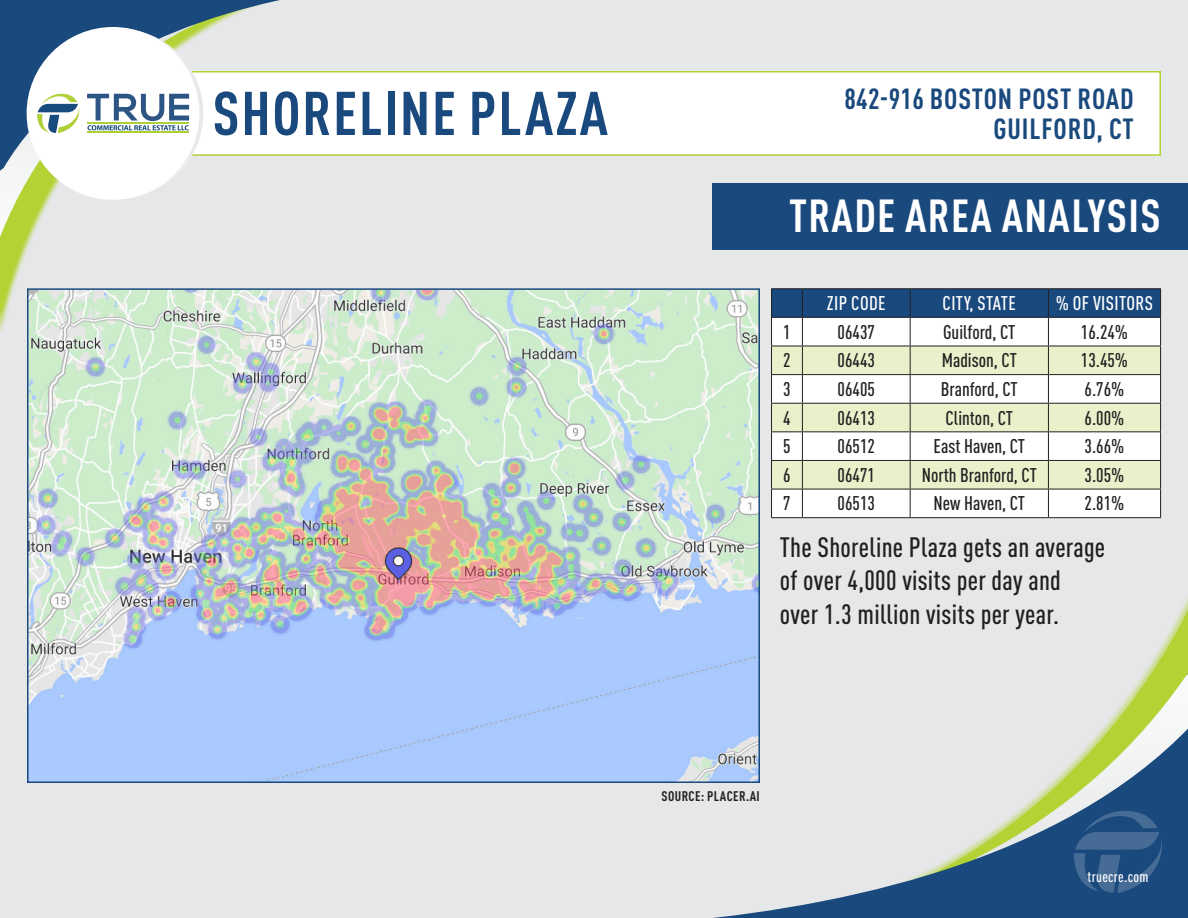
<style>
.page{position:relative;width:1188px;height:918px;background:#e6e7e9}
.page>*{position:absolute;margin:0;border:0;box-sizing:border-box;transform-origin:0 0}
.t1{font:700 condensed 60.6px "DIN Pro";letter-spacing:.03em;color:#19497d}
.t2{font:700 condensed 45.6px "DIN Pro";letter-spacing:.03em;color:#fff}
.t3{font:700 condensed 28.8px/30px "DIN Pro";letter-spacing:.025em;color:#19497d;text-align:right}
.t4{font:500 condensed 27.6px/33.2px "DIN Pro";letter-spacing:.01em;color:#231f20}
.t5{font:500 condensed 19.5px "DIN Pro";color:#231f20}
.t6{font:500 condensed 19.5px "DIN Pro";letter-spacing:.02em;color:#fff}
.t7{font:500 condensed 15px "DIN Pro";letter-spacing:.02em;color:#fff}
.t8{font:700 condensed 13.8px "DIN Pro";letter-spacing:.03em;color:#231f20}
</style>
<div class="page">
<svg style="left:869px;top:427px;width:319px;height:221px"></svg>
<svg style="left:713px;top:648px;width:475px;height:270px"></svg>
<svg style="left:0;top:237px;width:33px;height:91px"></svg>
<svg style="left:0;top:173px;width:60px;height:64px"></svg>
<svg style="left:0;top:0;width:280px;height:173px;fill:#19497d"></svg>
<svg style="left:1074px;top:810px;width:89px;height:83px;background:#2c5887"></svg>
<div style="left:186px;top:71px;width:975px;height:85px;background:#fff;border:2px solid #b3d234"></div>
<div style="left:27px;top:27px;width:172px;height:173px;background:#fff;border-radius:50%"></div>
<svg style="left:37px;top:94px;width:43px;height:39px"></svg>
<hr style="left:87px;top:132px;width:102px;height:1px;background:#aed036">
<svg style="left:87px;top:94px;width:102px;height:36px"></svg>
<div style="left:713px;top:183px;width:475px;height:66px;background:#19497d"></div>
<img style="left:30px;top:291px;width:727px;height:489px">
<div style="left:27px;top:288px;width:733px;height:495px;border:2px solid #19497d"></div>
<hr style="left:771px;top:288px;width:31px;height:1px;background:#231f20">
<hr style="left:802px;top:288px;width:108px;height:1px;background:#231f20">
<hr style="left:910px;top:288px;width:138px;height:1px;background:#231f20">
<hr style="left:1048px;top:288px;width:113px;height:1px;background:#231f20">
<svg style="left:771px;top:289px;width:390px;height:228px;background:#d2dbd3"></svg>
<hr style="left:771px;top:517px;width:31px;height:1px;background:#231f20">
<hr style="left:802px;top:517px;width:108px;height:1px;background:#231f20">
<hr style="left:910px;top:517px;width:138px;height:1px;background:#231f20">
<hr style="left:1048px;top:517px;width:113px;height:1px;background:#231f20">
<p class="t1" style="left:213px;top:68px;width:397px">SHORELINE PLAZA</p>
<p class="t3" style="left:844px;top:81px;width:291px">842-916 BOSTON POST ROAD<br>GUILFORD, CT</p>
<p class="t2" style="left:789px;top:182px;width:373px">TRADE AREA ANALYSIS</p>
<p class="t6" style="left:827px;top:289px;width:60px">ZIP CODE</p>
<p class="t6" style="left:943px;top:289px;width:75px">CITY, STATE</p>
<p class="t6" style="left:1056px;top:289px;width:99px">% OF VISITORS</p>
<p class="t5" style="left:783px;top:317px;width:9px">1</p>
<p class="t5" style="left:838px;top:317px;width:39px">06437</p>
<p class="t5" style="left:943px;top:317px;width:74px">Guilford, CT</p>
<p class="t5" style="left:1081px;top:317px;width:49px">16.24%</p>
<p class="t5" style="left:783px;top:346px;width:9px">2</p>
<p class="t5" style="left:838px;top:346px;width:39px">06443</p>
<p class="t5" style="left:942px;top:346px;width:77px">Madison, CT</p>
<p class="t5" style="left:1081px;top:346px;width:49px">13.45%</p>
<p class="t5" style="left:783px;top:375px;width:9px">3</p>
<p class="t5" style="left:838px;top:375px;width:39px">06405</p>
<p class="t5" style="left:941px;top:375px;width:78px">Branford, CT</p>
<p class="t5" style="left:1085px;top:375px;width:41px">6.76%</p>
<p class="t5" style="left:783px;top:403px;width:9px">4</p>
<p class="t5" style="left:838px;top:403px;width:39px">06413</p>
<p class="t5" style="left:946px;top:403px;width:69px">Clinton, CT</p>
<p class="t5" style="left:1085px;top:403px;width:41px">6.00%</p>
<p class="t5" style="left:783px;top:432px;width:9px">5</p>
<p class="t5" style="left:838px;top:432px;width:39px">06512</p>
<p class="t5" style="left:934px;top:432px;width:93px">East Haven, CT</p>
<p class="t5" style="left:1085px;top:432px;width:41px">3.66%</p>
<p class="t5" style="left:783px;top:460px;width:9px">6</p>
<p class="t5" style="left:838px;top:460px;width:39px">06471</p>
<p class="t5" style="left:922px;top:460px;width:117px">North Branford, CT</p>
<p class="t5" style="left:1085px;top:460px;width:41px">3.05%</p>
<p class="t5" style="left:783px;top:489px;width:9px">7</p>
<p class="t5" style="left:838px;top:489px;width:39px">06513</p>
<p class="t5" style="left:934px;top:489px;width:93px">New Haven, CT</p>
<p class="t5" style="left:1085px;top:489px;width:41px">2.81%</p>
<p class="t4" style="left:780px;top:529px;width:327px">The Shoreline Plaza gets an average of over 4,000 visits per day and over 1.3 million visits per year.</p>
<p class="t8" style="left:662px;top:786px;width:100px">SOURCE: PLACER.AI</p>
<p class="t7" style="left:1088px;top:865px;width:62px">truecre.com</p>
</div>
